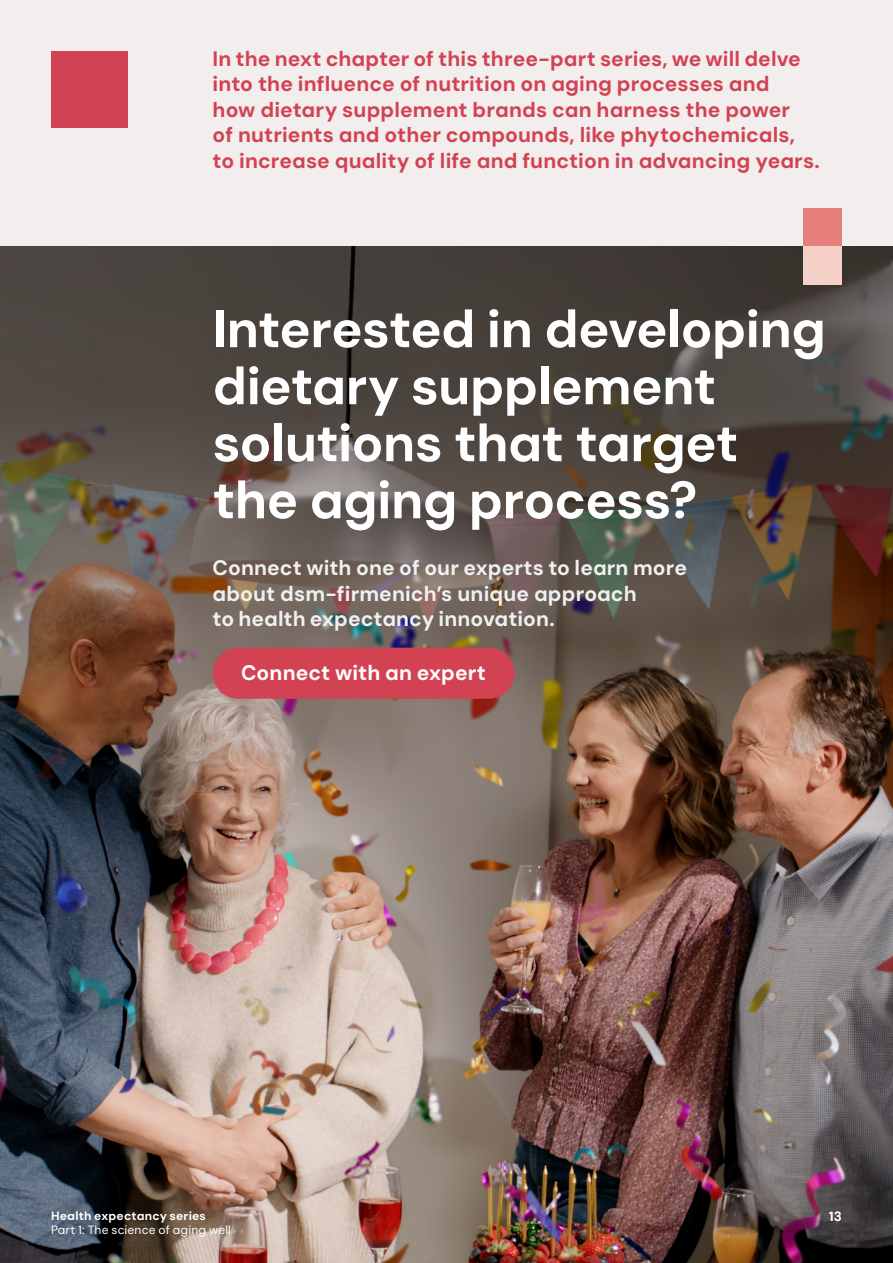
<style>
.page{position:relative;width:893px;height:1263px;background:#f2eeed}
.page>*{position:absolute;margin:0;border:0;box-sizing:border-box;transform-origin:0 0}
.t1{font:700 52.5px/57px "DM Sans";letter-spacing:-.015em;color:#fff}
.t2{font:700 21px/25.5px "DM Sans";letter-spacing:.005em;color:#d34252}
.t3{font:700 21px/25.5px "DM Sans";letter-spacing:.005em;color:#f0f0f0}
.t4{font:700 21px "DM Sans";letter-spacing:.005em;color:#fff}
.t5{font:700 13.5px "DM Sans";color:#fff}
.t6{font:12px "DM Sans";letter-spacing:.015em;color:#fff}
.t7{font:700 12px "DM Sans";letter-spacing:.015em;color:#fff}
</style>
<div class="page">
<img style="left:0;top:247px;width:893px;height:1016px">
<div style="left:51px;top:51px;width:77px;height:77px;background:#d34252"></div>
<div style="left:804px;top:208px;width:38px;height:39px;background:#e67f7c"></div>
<div style="left:804px;top:247px;width:38px;height:38px;background:#f5d0c9"></div>
<div style="left:213px;top:648px;width:301px;height:51px;background:#d34252;border-radius:26px"></div>
<p class="t2" style="left:213px;top:46px;width:609px">In the next chapter of this three-part series, we will delve into the influence of nutrition on aging processes and<br>how dietary supplement brands can harness the power<br>of nutrients and other compounds, like phytochemicals, to increase quality of life and function in advancing years.</p>
<h1 class="t1" style="left:213px;top:300px;width:615px">Interested in developing dietary supplement solutions that target the aging process?</h1>
<p class="t3" style="left:213px;top:555px;width:476px">Connect with one of our experts to learn more about dsm-firmenich’s unique approach<br>to health expectancy innovation.</p>
<p class="t4" style="left:241px;top:660px;width:246px">Connect with an expert</p>
<p class="t7" style="left:51px;top:1208px;width:157px">Health expectancy series</p>
<p class="t5" style="left:829px;top:1208px;width:15px">13</p>
<p class="t6" style="left:51px;top:1222px;width:181px">Part 1: The science of aging well</p>
</div>
